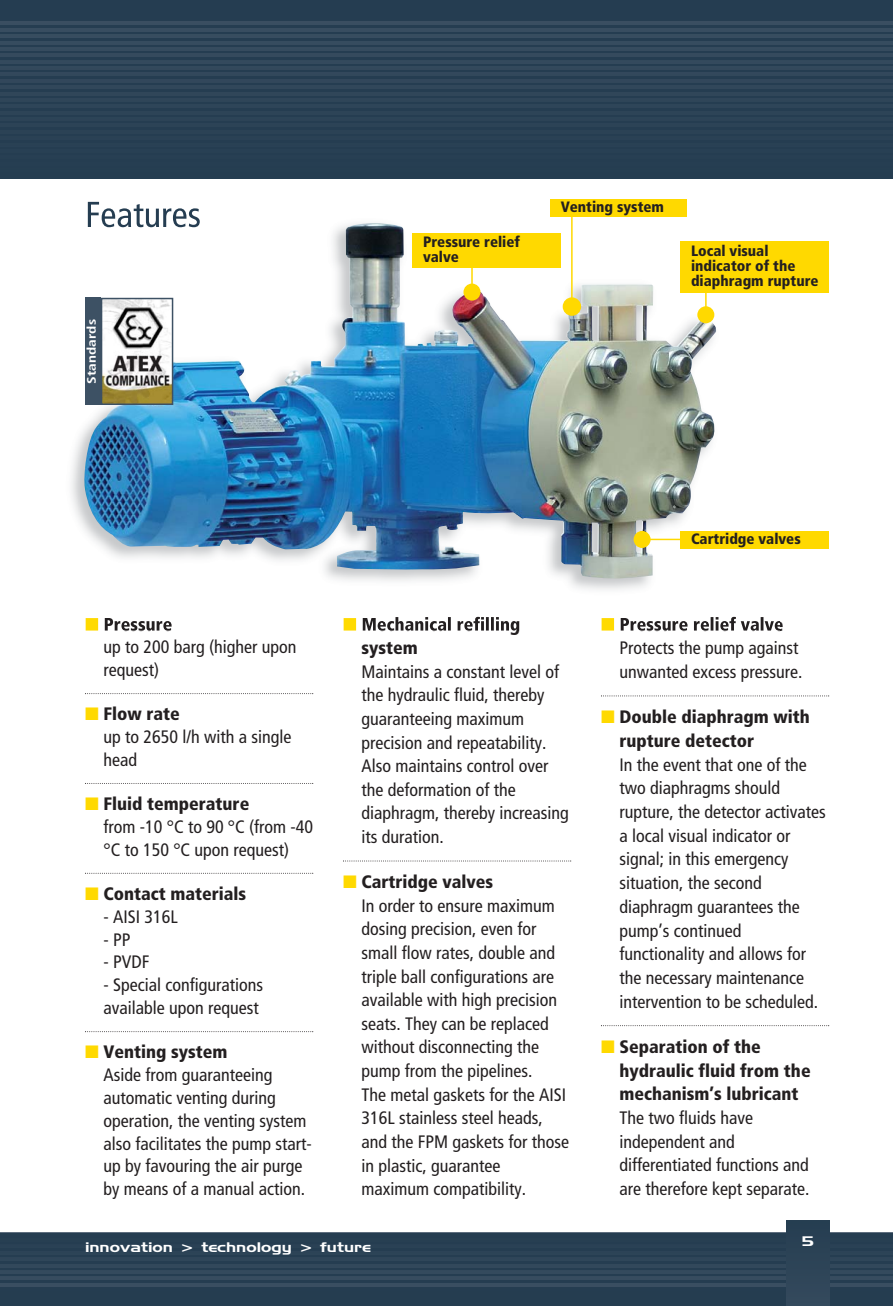
<style>
.page{position:relative;width:893px;height:1306px;background:#fff}
.page>*{position:absolute;margin:0;border:0;box-sizing:border-box;transform-origin:0 0}
.t1{font:condensed 18px/23.5px "Frutiger LT Std";color:#231f20}
.t2{font:900 condensed 18px/23.7px "Frutiger LT Std";color:#231f20}
.t3{font:900 condensed 15px/15px "Frutiger LT Std";color:#231f20}
.t4{font:13.5px "Handel Gothic BT";color:#fff;scale:1.25 1}
.t5{font:700 condensed 12.3px "Frutiger LT Std";color:#fff;scale:1.25 1}
.s1{color:#ffd900}
.s2{font-weight:900}
</style>
<div class="page">
<img style="left:0;top:0;width:893px;height:179px">
<hr style="left:0;top:22px;width:893px;height:3px;background:#394e61">
<hr style="left:0;top:28px;width:893px;height:3px;background:#384d60">
<hr style="left:0;top:35px;width:893px;height:3px;background:#374d5f">
<hr style="left:0;top:41px;width:893px;height:3px;background:#364c5f">
<hr style="left:0;top:47px;width:893px;height:3px;background:#364b5e">
<hr style="left:0;top:54px;width:893px;height:3px;background:#354a5d">
<hr style="left:0;top:60px;width:893px;height:3px;background:#34495d">
<hr style="left:0;top:67px;width:893px;height:3px;background:#33485b">
<hr style="left:0;top:73px;width:893px;height:3px;background:#32485b">
<hr style="left:0;top:79px;width:893px;height:3px;background:#32475b">
<hr style="left:0;top:86px;width:893px;height:3px;background:#31475a">
<hr style="left:0;top:92px;width:893px;height:3px;background:#304659">
<hr style="left:0;top:98px;width:893px;height:3px;background:#2f4559">
<hr style="left:0;top:105px;width:893px;height:3px;background:#2e4558">
<hr style="left:0;top:111px;width:893px;height:3px;background:#2d4457">
<hr style="left:0;top:118px;width:893px;height:3px;background:#2c4357">
<hr style="left:0;top:124px;width:893px;height:3px;background:#2c4356">
<hr style="left:0;top:130px;width:893px;height:3px;background:#2b4255">
<hr style="left:0;top:137px;width:893px;height:3px;background:#2a4155">
<hr style="left:0;top:143px;width:893px;height:3px;background:#294154">
<hr style="left:0;top:149px;width:893px;height:3px;background:#284054">
<hr style="left:0;top:156px;width:893px;height:3px;background:#273f53">
<hr style="left:0;top:162px;width:893px;height:3px;background:#263e52">
<hr style="left:0;top:169px;width:893px;height:3px;background:#253e52">
<hr style="left:0;top:175px;width:893px;height:3px;background:#253d51">
<div style="left:0;top:1233px;width:893px;height:72px;background:#253d50"></div>
<hr style="left:0;top:1232px;width:893px;height:3px;background:#3d5164">
<img style="left:0;top:1233px;width:893px;height:57px">
<img style="left:0;top:1238px;width:893px;height:3px">
<img style="left:0;top:1244px;width:893px;height:3px">
<img style="left:0;top:1251px;width:893px;height:3px">
<hr style="left:0;top:1257px;width:893px;height:3px;background:#2f4559">
<img style="left:0;top:1263px;width:893px;height:3px">
<hr style="left:0;top:1270px;width:893px;height:3px;background:#344a5d">
<hr style="left:0;top:1276px;width:893px;height:3px;background:#374c5f">
<hr style="left:0;top:1283px;width:893px;height:3px;background:#394e61">
<div style="left:787px;top:1220px;width:42px;height:85px;background:#2d4457"></div>
<svg style="left:85px;top:693px;width:228px;height:1px"></svg>
<svg style="left:85px;top:783px;width:228px;height:1px"></svg>
<svg style="left:85px;top:872px;width:228px;height:1px"></svg>
<svg style="left:85px;top:1031px;width:228px;height:1px"></svg>
<svg style="left:343px;top:860px;width:228px;height:1px"></svg>
<svg style="left:601px;top:695px;width:228px;height:1px"></svg>
<svg style="left:601px;top:1025px;width:228px;height:1px"></svg>
<img style="left:71px;top:200px;width:708px;height:431px">
<img style="left:88px;top:202px;width:112px;height:21px">
<svg style="left:86px;top:618px;width:12px;height:12px"></svg>
<img style="left:105px;top:618px;width:67px;height:12px">
<svg style="left:344px;top:618px;width:12px;height:12px"></svg>
<img style="left:363px;top:617px;width:156px;height:13px">
<svg style="left:602px;top:618px;width:12px;height:12px"></svg>
<img style="left:621px;top:617px;width:138px;height:13px">
<img style="left:84px;top:223px;width:632px;height:355px">
<hr style="left:571px;top:200px;width:2px;height:106px;background:#ffd900">
<div style="left:563px;top:297px;width:18px;height:19px;background:#ffd900;border-radius:50%"></div>
<hr style="left:471px;top:234px;width:2px;height:59px;background:#ffd900">
<div style="left:463px;top:283px;width:17px;height:17px;background:#ffd900;border-radius:50%"></div>
<hr style="left:705px;top:252px;width:2px;height:64px;background:#ffd900">
<div style="left:697px;top:306px;width:17px;height:17px;background:#ffd900;border-radius:50%"></div>
<div style="left:550px;top:200px;width:136px;height:17px;background:#ffd900"></div>
<img style="left:104px;top:301px;width:66px;height:101px">
<div style="left:101px;top:298px;width:72px;height:107px;border:2px solid #3d5164"></div>
<div style="left:85px;top:298px;width:16px;height:107px;background:#3d5164"></div>
<hr style="left:641px;top:538px;width:63px;height:2px;background:#ffd900">
<div style="left:634px;top:531px;width:17px;height:17px;background:#ffd900;border-radius:50%"></div>
<div style="left:680px;top:531px;width:149px;height:18px;background:#ffd900"></div>
<div style="left:412px;top:234px;width:149px;height:34px;background:#ffd900"></div>
<div style="left:680px;top:242px;width:149px;height:51px;background:#ffd900"></div>
<p class="t3" style="left:561px;top:201px;width:105px">Venting system</p>
<p class="t5" style="left:85px;top:383px;width:53px;rotate:-90deg">Standards</p>
<p class="t3" style="left:423px;top:236px;width:98px">Pressure relief valve</p>
<p class="t3" style="left:691px;top:244px;width:129px">Local visual indicator of the diaphragm rupture</p>
<p class="t3" style="left:691px;top:532px;width:111px">Cartridge valves</p>
<p class="t1" style="left:104px;top:637px;width:194px;line-height:22.8px">up to 200 barg (higher upon request)</p>
<p class="t1" style="left:104px;top:704px;width:189px;line-height:22.8px;text-indent:-19px"><span class="s1">■</span> <span class="s2">Flow rate<br></span>up to 2650 l/h with a single head</p>
<p class="t1" style="left:104px;top:794px;width:211px;line-height:22.8px;text-indent:-19px"><span class="s1">■</span> <span class="s2">Fluid temperature<br></span>from -10 °C to 90 °C (from -40 °C to 150 °C upon request)</p>
<p class="t2" style="left:85px;top:883px;width:163px"><span class="s1">■</span> Contact materials</p>
<p class="t1" style="left:104px;top:906px;width:76px">- AISI 316L</p>
<p class="t1" style="left:104px;top:929px;width:28px">- PP</p>
<p class="t1" style="left:104px;top:951px;width:47px">- PVDF</p>
<p class="t1" style="left:104px;top:974px;width:161px;line-height:23px">- Special configurations available upon request</p>
<p class="t1" style="left:104px;top:1042px;width:210px;line-height:22.8px;text-indent:-19px"><span class="s1">■</span> <span class="s2">Venting system<br></span>Aside from guaranteeing automatic venting during operation, the venting system also facilitates the pump start&shy;up by favouring the air purge by means of a manual action.</p>
<p class="t2" style="left:362px;top:637px;width:58px">system</p>
<p class="t1" style="left:362px;top:661px;width:209px">Maintains a constant level of the hydraulic fluid, thereby guaranteeing maximum precision and repeatability.<br>Also maintains control over the deformation of the diaphragm, thereby increasing its duration.</p>
<p class="t1" style="left:362px;top:871px;width:209px;text-indent:-19px"><span class="s1">■</span> <span class="s2">Cartridge valves<br></span>In order to ensure maximum dosing precision, even for small flow rates, double and triple ball configurations are available with high precision seats. They can be replaced without disconnecting the pump from the pipelines.<br>The metal gaskets for the AISI<br>316L stainless steel heads, and the FPM gaskets for those in plastic, guarantee maximum compatibility.</p>
<p class="t1" style="left:620px;top:637px;width:184px">Protects the pump against unwanted excess pressure.</p>
<p class="t2" style="left:620px;top:706px;width:192px;text-indent:-19px"><span class="s1">■</span> Double diaphragm with rupture detector</p>
<p class="t1" style="left:620px;top:754px;width:208px">In the event that one of the two diaphragms should rupture, the detector activates a local visual indicator or signal; in this emergency situation, the second diaphragm guarantees the pump’s continued functionality and allows for the necessary maintenance intervention to be scheduled.</p>
<p class="t2" style="left:620px;top:1036px;width:193px;text-indent:-19px"><span class="s1">■</span> Separation of the hydraulic fluid from the mechanism’s lubricant</p>
<p class="t1" style="left:620px;top:1107px;width:191px">The two fluids have independent and differentiated functions and are therefore kept separate.</p>
<p class="t4" style="left:85px;top:1239px;width:230px">innovation &gt; technology &gt; future</p>
<p class="t4" style="left:802px;top:1233px;width:11px">5</p>
</div>
